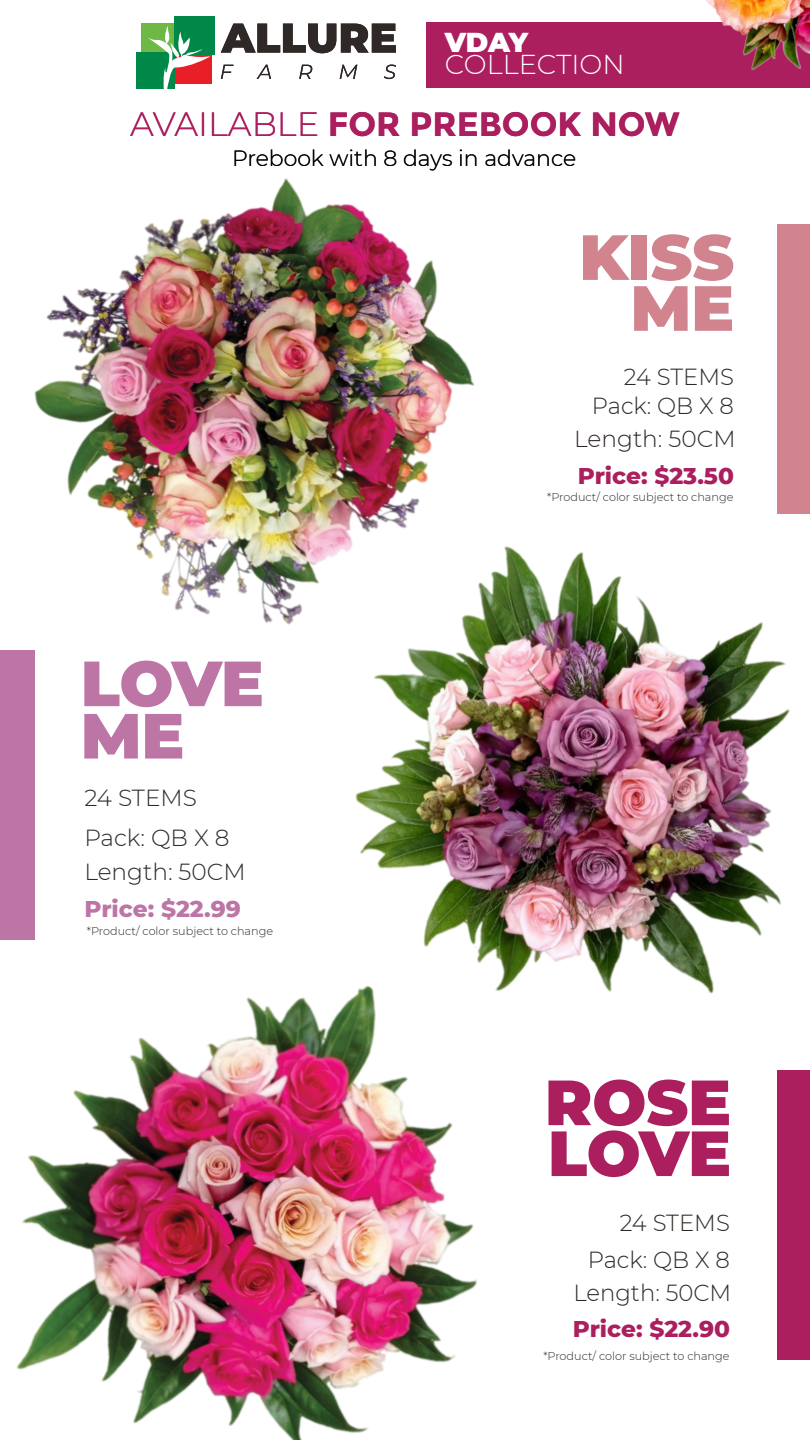
<style>
.page{position:relative;width:810px;height:1440px;background:#fff}
.page>*{position:absolute;margin:0;border:0;box-sizing:border-box;transform-origin:0 0}
.t1{font:900 63.68px/50.9px "Montserrat";letter-spacing:-.005em;color:#ab1f5e}
.t2{font:900 63.68px/50.9px "Montserrat";color:#d1838e;text-align:right}
.t3{font:900 63.68px/52.3px "Montserrat";letter-spacing:-.01em;color:#bd75a6}
.t4{font:700 33.67px "Montserrat";color:#ab1f5e}
.t5{font:300 27.3px "Montserrat";color:#fff}
.t6{font:900 27.3px "Montserrat";color:#fff}
.t7{font:300 23.25px "Montserrat";color:#2e2926}
.t8{font:800 23.25px "Montserrat";color:#ab1f5e}
.t9{font:800 23.25px "Montserrat";color:#bd75a6}
.t10{font:300 21.98px "Montserrat";color:#000}
.t11{font:300 11.25px "Montserrat";color:#2e2926}
.s1{font-weight:300}
</style>
<div class="page">
<img style="left:16px;top:885px;width:461px;height:555px">
<div style="left:0;top:650px;width:34px;height:290px;background:#bd75a6"></div>
<div style="left:777px;top:224px;width:33px;height:290px;background:#d1838e"></div>
<div style="left:777px;top:1070px;width:33px;height:290px;background:#ab1f5e"></div>
<img style="left:34px;top:87px;width:522px;height:609px">
<img style="left:226px;top:430px;width:564px;height:718px">
<div style="left:174px;top:46px;width:38px;height:38px;background:#e91f27"></div>
<div style="left:141px;top:23px;width:36px;height:29px;background:#6eb945"></div>
<div style="left:136px;top:52px;width:39px;height:37px;background:#008848"></div>
<div style="left:175px;top:16px;width:40px;height:38px;background:#008848"></div>
<svg style="left:148px;top:25px;width:62px;height:64px"></svg>
<svg style="left:221px;top:24px;width:175px;height:29px"></svg>
<svg style="left:221px;top:65px;width:13px;height:14px"></svg>
<svg style="left:257px;top:65px;width:14px;height:14px"></svg>
<svg style="left:299px;top:65px;width:13px;height:14px"></svg>
<svg style="left:340px;top:65px;width:17px;height:14px"></svg>
<svg style="left:384px;top:65px;width:12px;height:14px"></svg>
<div style="left:426px;top:22px;width:384px;height:65px;background:#ab1f5e"></div>
<img style="left:693px;top:0;width:117px;height:88px">
<h3 class="t6" style="left:445px;top:22px;width:85px">VDAY</h3>
<h3 class="t5" style="left:445px;top:45px;width:181px">COLLECTION</h3>
<h2 class="t4" style="left:130px;top:104px;width:551px"><span class="s1">AVAILABLE</span> FOR PREBOOK NOW</h2>
<h3 class="t10" style="left:232px;top:143px;width:346px">Prebook with 8 days in advance</h3>
<h1 class="t2" style="left:579px;top:228px;width:156px">KISS<br>ME</h1>
<h3 class="t7" style="left:624px;top:361px;width:112px">24 STEMS</h3>
<h3 class="t7" style="left:592px;top:390px;width:144px">Pack: QB X 8</h3>
<h3 class="t7" style="left:574px;top:423px;width:163px">Length: 50CM</h3>
<h3 class="t8" style="left:578px;top:459px;width:158px">Price: $23.50</h3>
<h1 class="t3" style="left:81px;top:653px;width:185px">LOVE<br>ME</h1>
<h3 class="t7" style="left:84px;top:782px;width:114px">24 STEMS</h3>
<h3 class="t7" style="left:84px;top:822px;width:147px">Pack: QB X 8</h3>
<h3 class="t7" style="left:84px;top:856px;width:163px">Length: 50CM</h3>
<h3 class="t9" style="left:84px;top:891px;width:158px">Price: $22.99</h3>
<p class="t11" style="left:87px;top:923px;width:188px">*Product/ color subject to change</p>
<p class="t11" style="left:547px;top:490px;width:188px">*Product/ color subject to change</p>
<h1 class="t1" style="left:545px;top:1073px;width:188px">ROSE<br>LOVE</h1>
<h3 class="t7" style="left:620px;top:1207px;width:112px">24 STEMS</h3>
<h3 class="t7" style="left:588px;top:1244px;width:144px">Pack: QB X 8</h3>
<h3 class="t7" style="left:574px;top:1277px;width:159px">Length: 50CM</h3>
<h3 class="t8" style="left:573px;top:1312px;width:159px">Price: $22.90</h3>
<p class="t11" style="left:543px;top:1348px;width:188px">*Product/ color subject to change</p>
</div>
